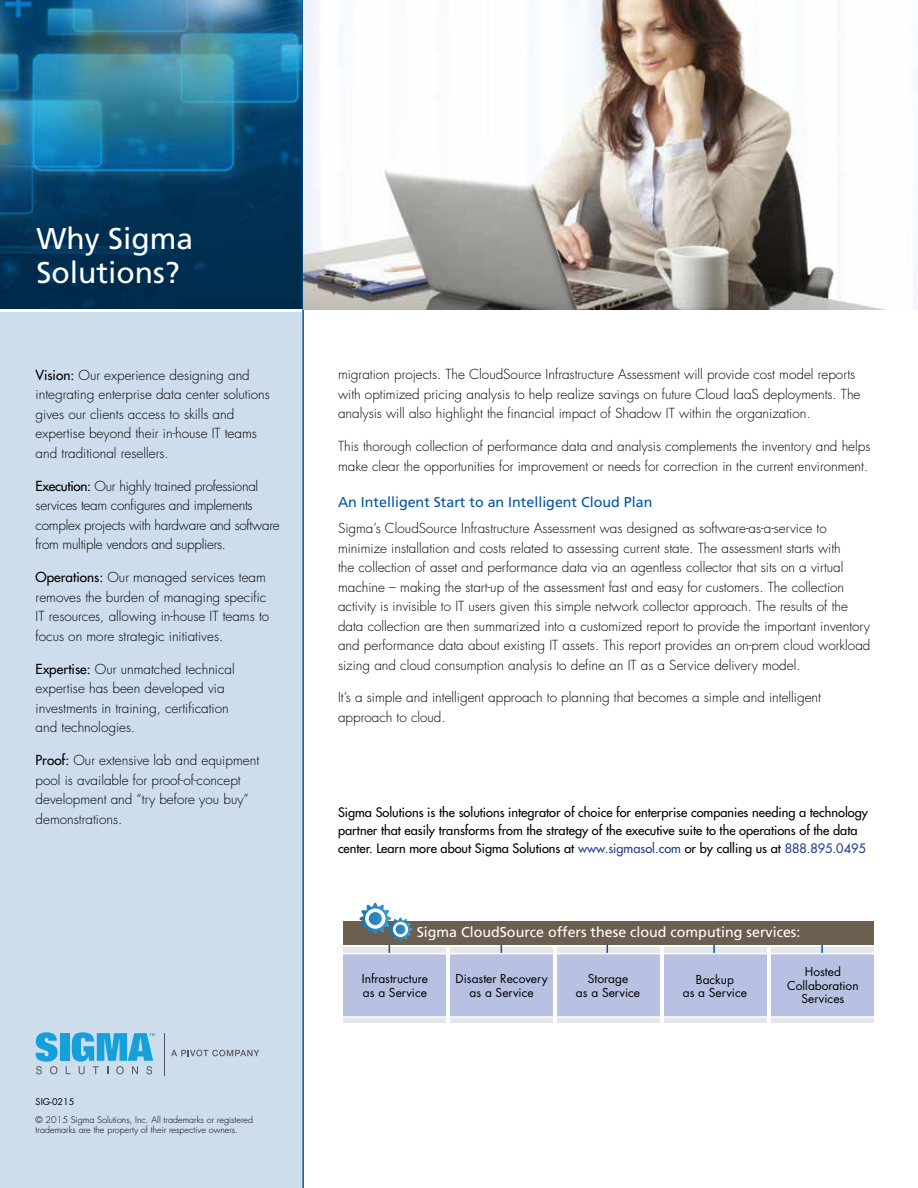
<style>
.page{position:relative;width:918px;height:1188px;background:#fff}
.page>*{position:absolute;margin:0;border:0;box-sizing:border-box;transform-origin:0 0}
.t1{font:30px/34.5px "Frutiger";color:#fff}
.t2{font:14.25px "Frutiger";color:#fff}
.t3{font:14.25px "Frutiger";color:#0056a2}
.t4{font:300 13.5px/19.5px "Futura";color:#000}
.t5{font:300 13.5px/19.5px "Futura";letter-spacing:-.02em;color:#000}
.t6{font:12.75px/18px "Futura";color:#000}
.t7{font:12px/13.5px "Futura";color:#000;text-align:center}
.t8{font:300 9px/10.8px "Futura";color:#000}
.t9{font:9px "Futura";color:#000}
.s1{font-weight:400}
.s2{color:#25408f}
</style>
<div class="page">
<img style="left:0;top:0;width:918px;height:309px">
<img style="left:0;top:0;width:302px;height:308px">
<div style="left:0;top:312px;width:304px;height:876px;background:#cdddec"></div>
<hr style="left:302px;top:0;width:2px;height:1188px;background:#0056a2">
<div style="left:343px;top:947px;width:103px;height:76px;background:#e6e7e8"></div>
<div style="left:451px;top:947px;width:102px;height:76px;background:#e6e7e8"></div>
<div style="left:557px;top:947px;width:103px;height:76px;background:#e6e7e8"></div>
<div style="left:664px;top:947px;width:103px;height:76px;background:#e6e7e8"></div>
<div style="left:771px;top:947px;width:103px;height:76px;background:#e6e7e8"></div>
<svg style="left:713px;top:945px;width:2px;height:8px"></svg>
<svg style="left:821px;top:945px;width:2px;height:8px"></svg>
<div style="left:343px;top:921px;width:531px;height:24px;background:#6d5f50"></div>
<div style="left:343px;top:953px;width:103px;height:64px;background:#b8c1e1"></div>
<div style="left:451px;top:953px;width:102px;height:64px;background:#b8c1e1"></div>
<div style="left:557px;top:953px;width:103px;height:64px;background:#b8c1e1"></div>
<div style="left:664px;top:953px;width:103px;height:64px;background:#b8c1e1"></div>
<div style="left:771px;top:953px;width:103px;height:64px;background:#b8c1e1"></div>
<hr style="left:338px;top:953px;width:537px;height:1px;background:#fff">
<hr style="left:340px;top:1016px;width:537px;height:2px;background:#fff">
<svg style="left:360px;top:903px;width:52px;height:52px"></svg>
<hr style="left:164px;top:1033px;width:1px;height:43px;background:#55565a">
<svg style="left:171px;top:1050px;width:88px;height:6px"></svg>
<div style="left:60px;top:1033px;width:9px;height:28px;background:#16a0db"></div>
<svg style="left:36px;top:1032px;width:22px;height:42px"></svg>
<svg style="left:66px;top:1032px;width:89px;height:42px"></svg>
<h1 class="t1" style="left:36px;top:221px;width:158px">Why Sigma<br>Solutions?</h1>
<p class="t4" style="left:36px;top:365px;width:236px"><span class="s1">Vision:</span> Our experience designing and integrating enterprise data center solutions gives our clients access to skills and expertise beyond their in-house IT teams and traditional resellers.</p>
<p class="t5" style="left:36px;top:476px;width:246px"><span class="s1">Execution:</span> Our highly trained professional services team configures and implements complex projects with hardware and software from multiple vendors and suppliers.</p>
<p class="t4" style="left:36px;top:568px;width:235px"><span class="s1">Operations:</span> Our managed services team removes the burden of managing specific IT resources, allowing in-house IT teams to focus on more strategic initiatives.</p>
<p class="t4" style="left:36px;top:659px;width:201px"><span class="s1">Expertise:</span> Our unmatched technical expertise has been developed via investments in training, certification and technologies.</p>
<p class="t4" style="left:36px;top:751px;width:225px"><span class="s1">Proof:</span> Our extensive lab and equipment pool is available for proof-of-concept development and “try before you buy” demonstrations.</p>
<p class="t9" style="left:36px;top:1096px;width:40px">SIG-0215</p>
<p class="t8" style="left:36px;top:1114px;width:219px">© 2015 Sigma Solutions, Inc. All trademarks or registered trademarks are the property of their respective owners.</p>
<p class="t4" style="left:338px;top:365px;width:524px">migration projects. The CloudSource Infrastructure Assessment will provide cost model reports with optimized pricing analysis to help realize savings on future Cloud IaaS deployments. The analysis will also highlight the financial impact of Shadow IT within the organization.</p>
<p class="t4" style="left:338px;top:437px;width:534px">This thorough collection of performance data and analysis complements the inventory and helps make clear the opportunities for improvement or needs for correction in the current environment.</p>
<p class="t3" style="left:338px;top:493px;width:316px">An Intelligent Start to an Intelligent Cloud Plan</p>
<p class="t4" style="left:338px;top:519px;width:534px">Sigma’s CloudSource Infrastructure Assessment was designed as software-as-a-service to minimize installation and costs related to assessing current state. The assessment starts with<br>the collection of asset and performance data via an agentless collector that sits on a virtual machine – making the start-up of the assessment fast and easy for customers. The collection activity is invisible to IT users given this simple network collector approach. The results of the data collection are then summarized into a customized report to provide the important inventory and performance data about existing IT assets. This report provides an on-prem cloud workload sizing and cloud consumption analysis to define an IT as a Service delivery model.</p>
<p class="t4" style="left:338px;top:688px;width:485px">It’s a simple and intelligent approach to planning that becomes a simple and intelligent approach to cloud.</p>
<p class="t6" style="left:338px;top:803px;width:531px">Sigma Solutions is the solutions integrator of choice for enterprise companies needing a technology partner that easily transforms from the strategy of the executive suite to the operations of the data center. Learn more about Sigma Solutions at <span class="s2">www.sigmasol.com</span> or by calling us at <span class="s2">888.895.0495</span></p>
<p class="t2" style="left:417px;top:924px;width:385px">Sigma CloudSource offers these cloud computing services:</p>
<p class="t7" style="left:362px;top:972px;width:68px;text-align:left">Infrastructure as a Service</p>
<p class="t7" style="left:456px;top:972px;width:94px">Disaster Recovery as a Service</p>
<p class="t7" style="left:576px;top:972px;width:66px">Storage<br>as a Service</p>
<p class="t7" style="left:683px;top:973px;width:66px">Backup<br>as a Service</p>
<p class="t7" style="left:787px;top:965px;width:73px">Hosted<br>Collaboration<br>Services</p>
</div>
